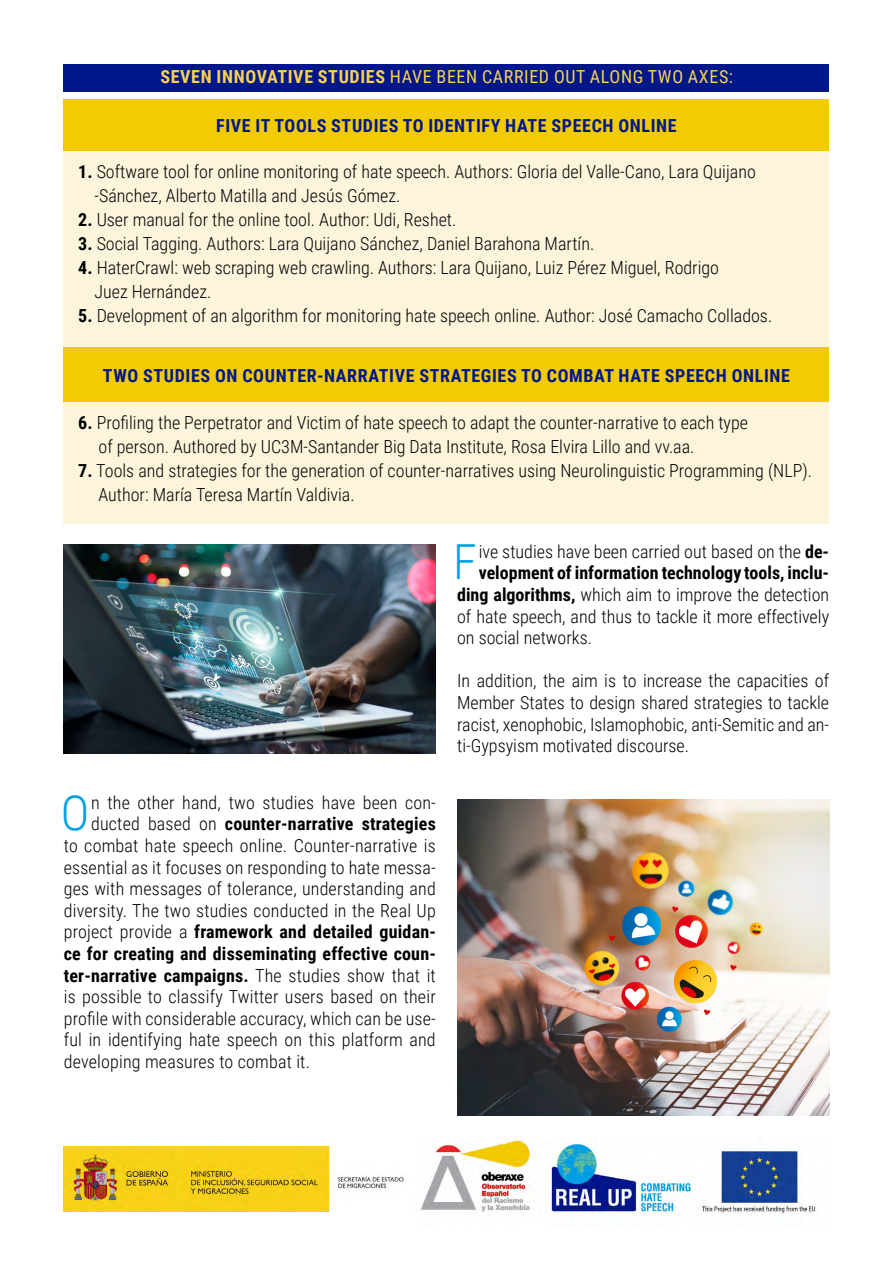
<style>
.page{position:relative;width:893px;height:1263px;background:#fff}
.page>*{position:absolute;margin:0;border:0;box-sizing:border-box;transform-origin:0 0}
.t1{font:300 48.45px "Roboto Condensed";color:#009fe3}
.t2{font:300 18px/24px "Roboto Condensed";color:#000}
.t3{font:700 18px "Roboto Condensed";letter-spacing:.01em;color:#000}
.t4{font:700 18px "Roboto Condensed";letter-spacing:.035em;color:#001789}
.t5{font:18px "Roboto Condensed";letter-spacing:.035em;color:#fad153}
.s1{font-weight:700}
.s2{font-weight:300}
</style>
<div class="page">
<div style="left:64px;top:64px;width:765px;height:27px;background:#001789"></div>
<div style="left:64px;top:99px;width:765px;height:52px;background:#f3cb05"></div>
<div style="left:64px;top:151px;width:765px;height:218px;background:#fdf5db"></div>
<div style="left:64px;top:347px;width:765px;height:55px;background:#f3cb05"></div>
<div style="left:64px;top:402px;width:765px;height:122px;background:#fdf5db"></div>
<img style="left:64px;top:544px;width:372px;height:210px">
<img style="left:457px;top:799px;width:372px;height:316px">
<img style="left:420px;top:1139px;width:396px;height:77px">
<img style="left:64px;top:1146px;width:340px;height:65px">
<p class="t5" style="left:160px;top:64px;width:574px"><span class="s1">SEVEN INNOVATIVE STUDIES</span> HAVE BEEN CARRIED OUT ALONG TWO AXES:</p>
<p class="t4" style="left:216px;top:113px;width:462px">FIVE IT TOOLS STUDIES TO IDENTIFY HATE SPEECH ONLINE</p>
<p class="t2" style="left:94px;top:159px;width:663px;text-indent:-16px"><span class="s1">1.</span> Software tool for online monitoring of hate speech. Authors: Gloria del Valle-Cano, Lara Quijano -Sánchez, Alberto Matilla and Jesús Gómez.</p>
<p class="t2" style="left:78px;top:207px;width:380px"><span class="s1">2.</span> User manual for the online tool. Author: Udi, Reshet.</p>
<p class="t2" style="left:78px;top:231px;width:518px"><span class="s1">3.</span> Social Tagging. Authors: Lara Quijano Sánchez, Daniel Barahona Martín.</p>
<p class="t2" style="left:94px;top:255px;width:626px;text-indent:-16px"><span class="s1">4.</span> HaterCrawl: web scraping web crawling. Authors: Lara Quijano, Luiz Pérez Miguel, Rodrigo<br>Juez Hernández.</p>
<p class="t2" style="left:78px;top:303px;width:695px"><span class="s1">5.</span> Development of an algorithm for monitoring hate speech online. Author: José Camacho Collados.</p>
<p class="t4" style="left:103px;top:362px;width:689px">TWO STUDIES ON COUNTER-NARRATIVE STRATEGIES TO COMBAT HATE SPEECH ONLINE</p>
<p class="t2" style="left:99px;top:410px;width:651px;text-indent:-20px"><span class="s1">6.</span> Profiling the Perpetrator and Victim of hate speech to adapt the counter-narrative to each type of person. Authored by UC3M-Santander Big Data Institute, Rosa Elvira Lillo and vv.aa.</p>
<p class="t2" style="left:99px;top:458px;width:715px;text-indent:-20px"><span class="s1">7.</span> Tools and strategies for the generation of counter-narratives using Neurolinguistic Programming (NLP).<br>Author: María Teresa Martín Valdivia.</p>
<h1 class="t1" style="left:61px;top:779px;width:30px">O</h1>
<p class="t2" style="left:91px;top:790px;width:346px">n the other hand, two studies have been con-</p>
<p class="t3" style="left:91px;top:811px;width:346px"><span class="s2">ducted based on</span> counter-narrative strategies</p>
<p class="t2" style="left:64px;top:833px;width:373px">to combat hate speech online. Counter-narrative is</p>
<p class="t2" style="left:64px;top:854px;width:373px">essential as it focuses on responding to hate messa-</p>
<p class="t2" style="left:64px;top:876px;width:373px">ges with messages of tolerance, understanding and</p>
<p class="t2" style="left:64px;top:898px;width:374px">diversity. The two studies conducted in the Real Up</p>
<p class="t3" style="left:64px;top:919px;width:374px"><span class="s2">project provide a</span> framework and detailed guidan-</p>
<p class="t3" style="left:64px;top:941px;width:374px">ce for creating and disseminating effective coun-</p>
<p class="t3" style="left:64px;top:962px;width:374px">ter-narrative campaigns. <span class="s2">The studies show that it</span></p>
<p class="t2" style="left:64px;top:984px;width:373px">is possible to classify Twitter users based on their</p>
<p class="t2" style="left:64px;top:1006px;width:374px">profile with considerable accuracy, which can be use-</p>
<p class="t2" style="left:64px;top:1027px;width:373px">ful in identifying hate speech on this platform and</p>
<p class="t2" style="left:64px;top:1049px;width:248px">developing measures to combat it.</p>
<h1 class="t1" style="left:453px;top:528px;width:25px">F</h1>
<p class="t2" style="left:479px;top:539px;width:352px">ive studies have been carried out based on the <span class="s1">de-</span></p>
<p class="t3" style="left:479px;top:560px;width:352px">velopment of information technology tools, inclu-</p>
<p class="t2" style="left:457px;top:582px;width:374px"><span class="s1">ding algorithms,</span> which aim to improve the detection</p>
<p class="t2" style="left:457px;top:603px;width:374px">of hate speech, and thus to tackle it more effectively</p>
<p class="t2" style="left:457px;top:625px;width:136px">on social networks.</p>
<p class="t2" style="left:457px;top:669px;width:374px;line-height:21.6px;text-align:justify">In addition, the aim is to increase the capacities of Member States to design shared strategies to tackle racist, xenophobic, Islamophobic, anti-Semitic and an&shy;ti-Gypsyism motivated discourse.</p>
</div>
